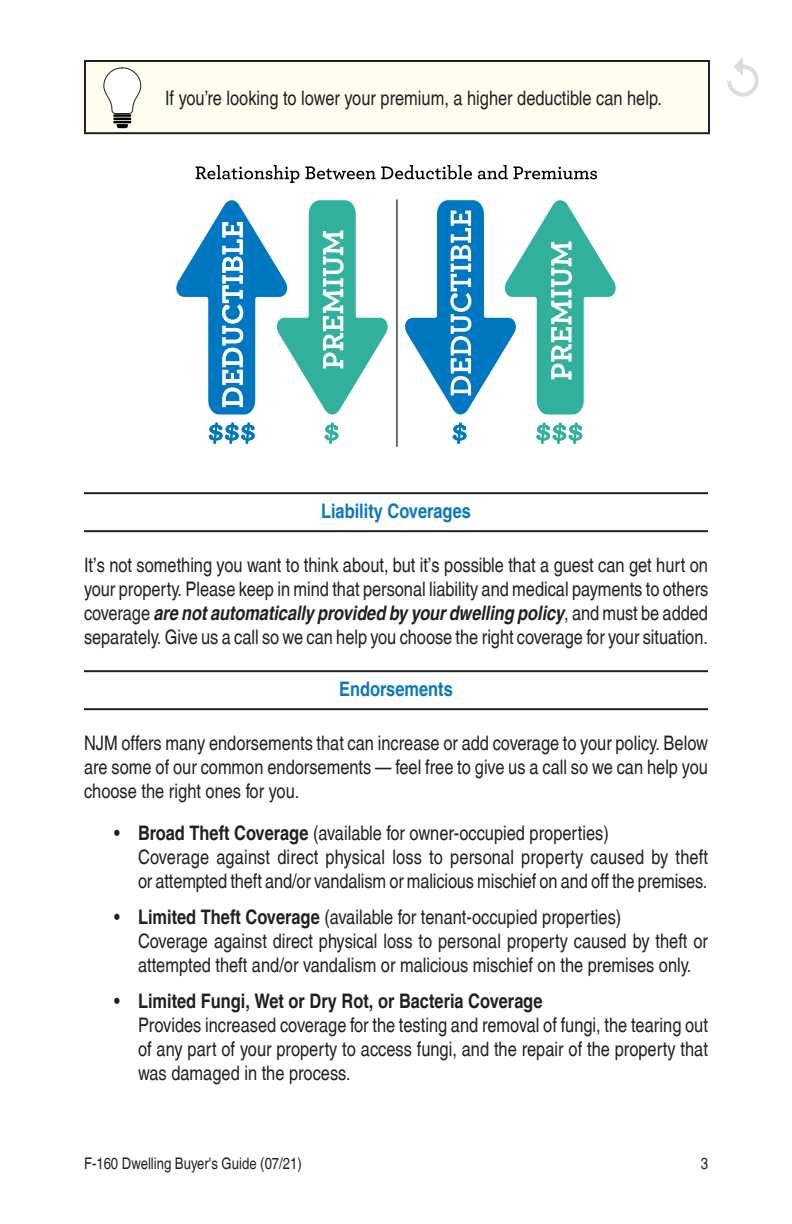
<style>
.page{position:relative;width:792px;height:1224px;background:#fff}
.page>*{position:absolute;margin:0;border:0;box-sizing:border-box;transform-origin:0 0}
.Bulleted_Text{font:condensed 20px/24px "Helvetica Com";color:#231f20;text-align:justify}
.Bulleted_Text-2{font:700 condensed 20px "Helvetica Com";color:#231f20}
.Main_Heading{font:700 condensed 20px "Helvetica Com";color:#0c77be}
.t1{font:condensed 16px "Helvetica Com";color:#231f20}
.s1{font-weight:700;font-style:italic}
.s2{font-weight:700}
.s3{font-weight:400}
</style>
<div class="page">
<hr style="left:84px;top:492px;width:624px;height:2px;background:#231f20">
<hr style="left:84px;top:530px;width:624px;height:2px;background:#231f20">
<hr style="left:84px;top:670px;width:624px;height:2px;background:#231f20">
<hr style="left:84px;top:708px;width:624px;height:2px;background:#231f20">
<div style="left:85px;top:61px;width:624px;height:72px;background:#fffdee"></div>
<hr style="left:84px;top:60px;width:626px;height:2px;background:#231f20">
<hr style="left:84px;top:62px;width:2px;height:70px;background:#231f20">
<hr style="left:708px;top:62px;width:2px;height:70px;background:#231f20">
<hr style="left:84px;top:132px;width:626px;height:2px;background:#231f20">
<svg style="left:176px;top:200px;width:212px;height:214px"></svg>
<svg style="left:405px;top:200px;width:211px;height:214px"></svg>
<hr style="left:396px;top:199px;width:1px;height:248px;background:#000">
<svg style="left:209px;top:423px;width:46px;height:21px"></svg>
<svg style="left:325px;top:423px;width:13px;height:21px"></svg>
<svg style="left:453px;top:423px;width:13px;height:21px"></svg>
<svg style="left:536px;top:423px;width:46px;height:21px"></svg>
<svg style="left:196px;top:165px;width:103px;height:18px"></svg>
<svg style="left:305px;top:165px;width:167px;height:15px"></svg>
<svg style="left:478px;top:165px;width:119px;height:14px"></svg>
<svg style="left:103px;top:67px;width:38px;height:61px"></svg>
<img style="left:728px;top:58px;width:31px;height:38px">
<p class="Bulleted_Text" style="left:165px;top:85px;width:499px">If you’re looking to lower your premium, a higher deductible can help.</p>
<p class="Main_Heading" style="left:321px;top:499px;width:151px">Liability Coverages</p>
<p class="Bulleted_Text" style="left:84px;top:553px;width:626px">It’s not something you want to think about, but it’s possible that a guest can get hurt on your property. Please keep in mind that personal liability and medical payments to others coverage <span class="s1">are not automatically provided by your dwelling policy</span>, and must be added separately. Give us a call so we can help you choose the right coverage for your situation.</p>
<p class="Main_Heading" style="left:339px;top:677px;width:115px">Endorsements</p>
<p class="Bulleted_Text" style="left:84px;top:731px;width:625px">NJM offers many endorsements that can increase or add coverage to your policy. Below are some of our common endorsements — feel free to give us a call so we can help you choose the right ones for you.</p>
<p class="Bulleted_Text" style="left:114px;top:821px;width:496px">• <span class="s2">Broad Theft Coverage</span> (available for owner-occupied properties)</p>
<p class="Bulleted_Text" style="left:138px;top:845px;width:572px">Coverage against direct physical loss to personal property caused by theft or attempted theft and/or vandalism or malicious mischief on and off the premises.</p>
<p class="Bulleted_Text" style="left:114px;top:905px;width:509px">• <span class="s2">Limited Theft Coverage</span> (available for tenant-occupied properties)</p>
<p class="Bulleted_Text" style="left:138px;top:929px;width:572px">Coverage against direct physical loss to personal property caused by theft or attempted theft and/or vandalism or malicious mischief on the premises only.</p>
<p class="Bulleted_Text-2" style="left:114px;top:989px;width:430px"><span class="s3">•</span> Limited Fungi, Wet or Dry Rot, or Bacteria Coverage</p>
<p class="Bulleted_Text" style="left:138px;top:1013px;width:572px">Provides increased coverage for the testing and removal of fungi, the tearing out of any part of your property to access fungi, and the repair of the property that was damaged in the process.</p>
<p class="t1" style="left:84px;top:1154px;width:219px">F-160 Dwelling Buyer's Guide (07/21)</p>
<p class="t1" style="left:701px;top:1154px;width:9px">3</p>
</div>
